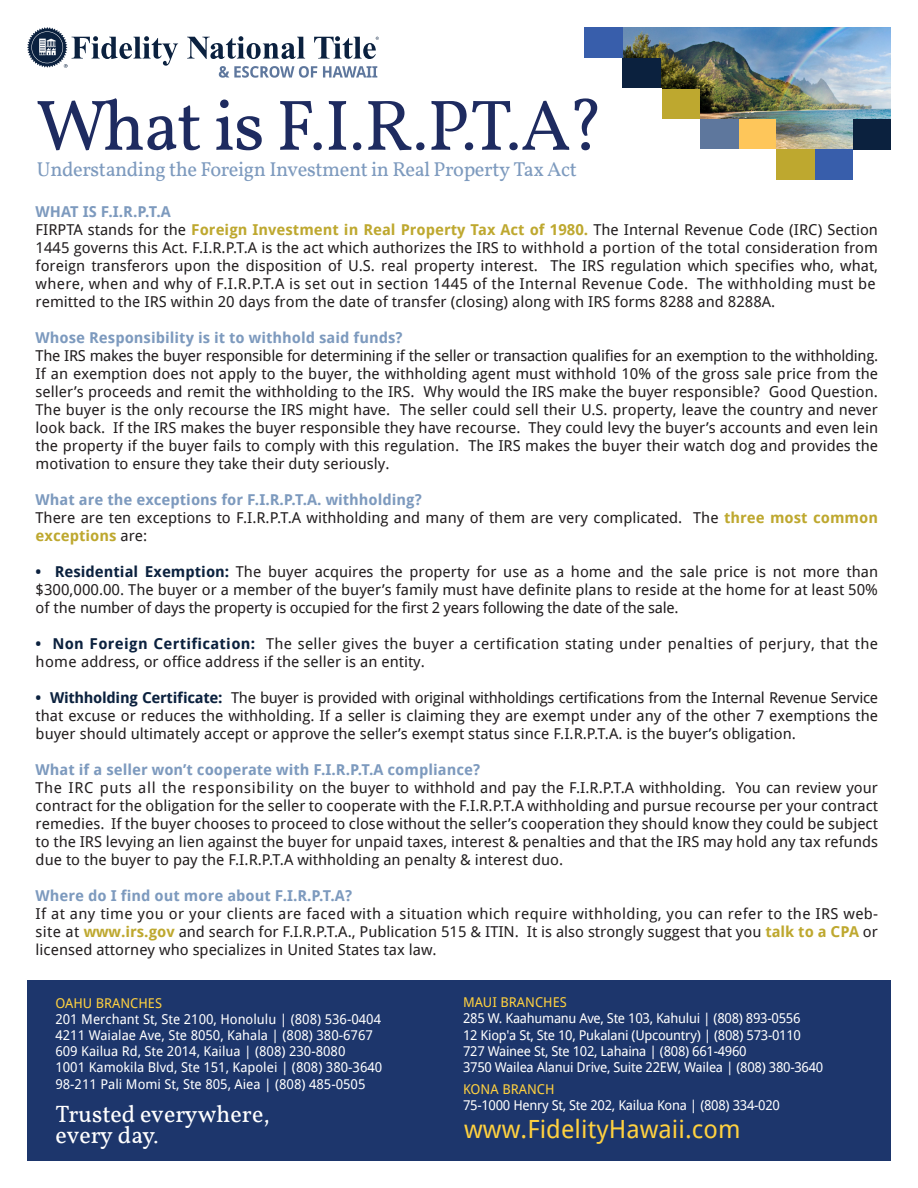
<style>
.page{position:relative;width:918px;height:1188px;background:#fff}
.page>*{position:absolute;margin:0;border:0;box-sizing:border-box;transform-origin:0 0}
.t1{font:71.7px "Vollkorn";letter-spacing:-.02em;color:#1e2b60}
.t2{font:25.05px "Droid Sans";letter-spacing:.005em;color:#ffd13f}
.t3{font:24px "Vollkorn";color:#fff}
.t4{font:20.4px "Vollkorn";letter-spacing:-.02em;color:#7d9abe}
.t5{font:15px/18px "Droid Sans";color:#231f20;text-align:justify}
.t6{font:700 15px "Droid Sans";color:#7d9abe}
.t7{font:15px/18px "Droid Sans";letter-spacing:.02em;color:#231f20}
.t8{font:13.5px "Droid Sans";letter-spacing:-.02em;color:#fff}
.t9{font:13.5px "Droid Sans";color:#fff}
.t10{font:13.5px "Droid Sans";letter-spacing:.005em;color:#ffd13f}
.s1{font-weight:700;color:#bea82f}
.s2{font-weight:700;color:#0b213e}
</style>
<div class="page">
<img style="left:623px;top:27px;width:268px;height:122px">
<div style="left:623px;top:58px;width:38px;height:31px;background:#0b213e"></div>
<div style="left:584px;top:27px;width:39px;height:31px;background:#385eab"></div>
<div style="left:661px;top:89px;width:39px;height:30px;background:#bea82f"></div>
<div style="left:738px;top:119px;width:38px;height:31px;background:#fec65a"></div>
<div style="left:700px;top:119px;width:39px;height:31px;background:#5e779d"></div>
<div style="left:853px;top:119px;width:38px;height:31px;background:#0b213e"></div>
<div style="left:617px;top:89px;width:44px;height:70px;background:#fff"></div>
<div style="left:610px;top:119px;width:90px;height:35px;background:#fff"></div>
<div style="left:814px;top:149px;width:39px;height:31px;background:#385eab"></div>
<div style="left:776px;top:149px;width:39px;height:31px;background:#bea82f"></div>
<div style="left:27px;top:981px;width:864px;height:180px;background:#1d366c"></div>
<svg style="left:187px;top:36px;width:118px;height:23px"></svg>
<svg style="left:314px;top:36px;width:65px;height:23px"></svg>
<svg style="left:27px;top:27px;width:151px;height:41px"></svg>
<svg style="left:219px;top:66px;width:158px;height:12px"></svg>
<p class="t1" style="left:36px;top:82px;width:570px">What is F.I.R.P.T.A?</p>
<p class="t4" style="left:36px;top:157px;width:542px">Understanding the Foreign Investment in Real Property Tax Act</p>
<p class="t6" style="left:36px;top:201px;width:137px">WHAT IS F.I.R.P.T.A</p>
<p class="t5" style="left:36px;top:220px;width:844px">FIRPTA stands for the <span class="s1">Foreign Investment in Real Property Tax Act of 1980.</span> The Internal Revenue Code (IRC) Section 1445 governs this Act. F.I.R.P.T.A is the act which authorizes the IRS to withhold a portion of the total consideration from foreign transferors upon the disposition of U.S. real property interest. The IRS regulation which specifies who, what, where, when and why of F.I.R.P.T.A is set out in section 1445 of the Internal Revenue Code. The withholding must be</p>
<p class="t5" style="left:36px;top:292px;width:741px">remitted to the IRS within 20 days from the date of transfer (closing) along with IRS forms 8288 and 8288A.</p>
<p class="t6" style="left:36px;top:327px;width:369px">Whose Responsibility is it to withhold said funds?</p>
<p class="t5" style="left:36px;top:346px;width:844px">The IRS makes the buyer responsible for determining if the seller or transaction qualifies for an exemption to the withholding.<br>If an exemption does not apply to the buyer, the withholding agent must withhold 10% of the gross sale price from the seller’s proceeds and remit the withholding to the IRS. Why would the IRS make the buyer responsible? Good Question.<br>The buyer is the only recourse the IRS might have. The seller could sell their U.S. property, leave the country and never look back. If the IRS makes the buyer responsible they have recourse. They could levy the buyer’s accounts and even lein the property if the buyer fails to comply with this regulation. The IRS makes the buyer their watch dog and provides the motivation to ensure they take their duty seriously.</p>
<p class="t6" style="left:36px;top:489px;width:388px">What are the exceptions for F.I.R.P.T.A. withholding?</p>
<p class="t5" style="left:36px;top:508px;width:844px">There are ten exceptions to F.I.R.P.T.A withholding and many of them are very complicated. The <span class="s1">three most common exceptions</span> are:</p>
<p class="t5" style="left:36px;top:562px;width:844px"><span class="s2">• Residential Exemption:</span> The buyer acquires the property for use as a home and the sale price is not more than $300,000.00. The buyer or a member of the buyer’s family must have definite plans to reside at the home for at least 50% of the number of days the property is occupied for the first 2 years following the date of the sale.</p>
<p class="t7" style="left:36px;top:634px;width:844px"><span class="s2">• Non Foreign Certification:</span> The seller gives the buyer a certification stating under penalties of perjury, that the home address, or office address if the seller is an entity.</p>
<p class="t5" style="left:36px;top:688px;width:844px"><span class="s2">• Withholding Certificate:</span> The buyer is provided with original withholdings certifications from the Internal Revenue Service that excuse or reduces the withholding. If a seller is claiming they are exempt under any of the other 7 exemptions the buyer should ultimately accept or approve the seller’s exempt status since F.I.R.P.T.A. is the buyer’s obligation.</p>
<p class="t6" style="left:36px;top:759px;width:446px">What if a seller won’t cooperate with F.I.R.P.T.A compliance?</p>
<p class="t5" style="left:36px;top:778px;width:844px">The IRC puts all the responsibility on the buyer to withhold and pay the F.I.R.P.T.A withholding. You can review your contract for the obligation for the seller to cooperate with the F.I.R.P.T.A withholding and pursue recourse per your contract remedies. If the buyer chooses to proceed to close without the seller’s cooperation they should know they could be subject to the IRS levying an lien against the buyer for unpaid taxes, interest &amp; penalties and that the IRS may hold any tax refunds due to the buyer to pay the F.I.R.P.T.A withholding an penalty &amp; interest duo.</p>
<p class="t6" style="left:36px;top:885px;width:318px">Where do I find out more about F.I.R.P.T.A?</p>
<p class="t5" style="left:36px;top:904px;width:844px">If at any time you or your clients are faced with a situation which require withholding, you can refer to the IRS web&shy;site at <span class="s1">www.irs.gov</span> and search for F.I.R.P.T.A., Publication 515 &amp; ITIN. It is also strongly suggest that you <span class="s1">talk to a CPA</span> or licensed attorney who specializes in United States tax law.</p>
<p class="t10" style="left:55px;top:993px;width:108px">OAHU BRANCHES</p>
<p class="t9" style="left:55px;top:1010px;width:327px">201 Merchant St, Ste 2100, Honolulu | (808) 536-0404</p>
<p class="t9" style="left:55px;top:1026px;width:319px">4211 Waialae Ave, Ste 8050, Kahala | (808) 380-6767</p>
<p class="t9" style="left:55px;top:1042px;width:292px">609 Kailua Rd, Ste 2014, Kailua | (808) 230-8080</p>
<p class="t9" style="left:55px;top:1058px;width:328px">1001 Kamokila Blvd, Ste 151, Kapolei | (808) 380-3640</p>
<p class="t9" style="left:55px;top:1075px;width:312px">98-211 Pali Momi St, Ste 805, Aiea | (808) 485-0505</p>
<p class="t3" style="left:55px;top:1100px;width:216px">Trusted everywhere,</p>
<p class="t3" style="left:55px;top:1121px;width:105px">every day.</p>
<p class="t10" style="left:463px;top:993px;width:105px">MAUI BRANCHES</p>
<p class="t8" style="left:463px;top:1009px;width:339px">285 W. Kaahumanu Ave, Ste 103, Kahului | (808) 893-0556</p>
<p class="t8" style="left:463px;top:1025px;width:340px">12 Kiop'a St, Ste 10, Pukalani (Upcountry) | (808) 573-0110</p>
<p class="t8" style="left:463px;top:1042px;width:285px">727 Wainee St, Ste 102, Lahaina | (808) 661-4960</p>
<p class="t8" style="left:463px;top:1058px;width:362px">3750 Wailea Alanui Drive, Suite 22EW, Wailea | (808) 380-3640</p>
<p class="t10" style="left:463px;top:1080px;width:93px">KONA BRANCH</p>
<p class="t8" style="left:463px;top:1096px;width:319px">75-1000 Henry St, Ste 202, Kailua Kona | (808) 334-020</p>
<p class="t2" style="left:464px;top:1112px;width:278px">www.FidelityHawaii.com</p>
</div>
